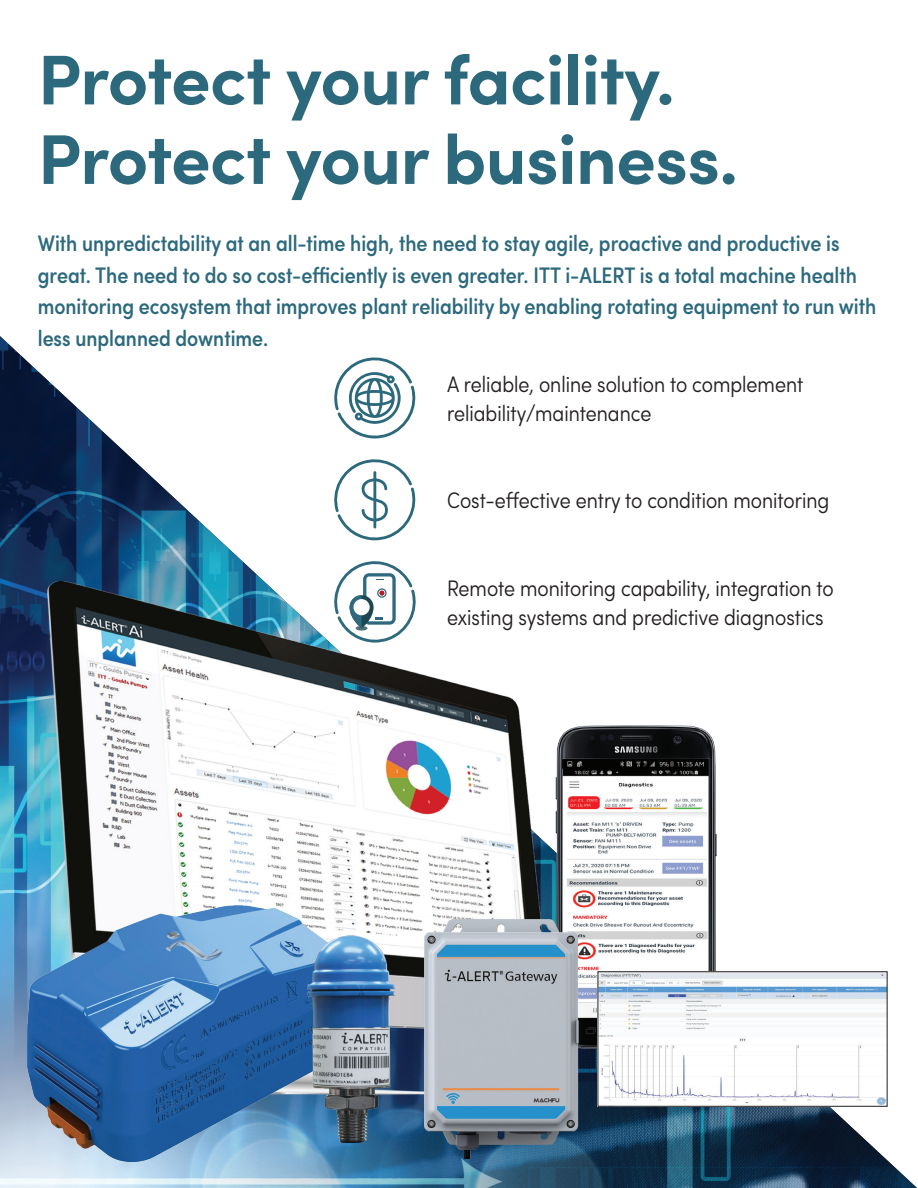
<style>
.page{position:relative;width:918px;height:1188px;background:#fff}
.page>*{position:absolute;margin:0;border:0;box-sizing:border-box;transform-origin:0 0}
.t1{font:700 70.5px/79.5px "Sofia Pro";letter-spacing:-.01em;color:#2c697d}
.t2{font:500 condensed 22.5px/31.5px "Sofia Pro";color:#2c697d}
.t3{font:300 condensed 22.5px/28.5px "Sofia Pro";color:#231f20}
</style>
<div class="page">
<img style="left:0;top:336px;width:917px;height:852px">
<svg style="left:330px;top:353px;width:90px;height:87px"></svg>
<svg style="left:330px;top:455px;width:90px;height:87px"></svg>
<img style="left:48px;top:582px;width:503px;height:516px">
<img style="left:27px;top:906px;width:312px;height:255px">
<svg style="left:334px;top:561px;width:82px;height:82px"></svg>
<img style="left:551px;top:724px;width:168px;height:324px">
<img style="left:600px;top:974px;width:285px;height:130px">
<img style="left:425px;top:919px;width:153px;height:240px">
<img style="left:307px;top:936px;width:88px;height:206px">
<h1 class="t1" style="left:38px;top:34px;width:702px">Protect your facility.<br>Protect your business.</h1>
<p class="t2" style="left:38px;top:227px;width:840px">With unpredictability at an all-time high, the need to stay agile, proactive and productive is great. The need to do so cost-efficiently is even greater. ITT i-ALERT is a total machine health monitoring ecosystem that improves plant reliability by enabling rotating equipment to run with less unplanned downtime.</p>
<p class="t3" style="left:447px;top:370px;width:358px">A reliable, online solution to complement reliability/maintenance</p>
<p class="t3" style="left:447px;top:486px;width:384px">Cost-effective entry to condition monitoring</p>
<p class="t3" style="left:447px;top:574px;width:388px">Remote monitoring capability, integration to existing systems and predictive diagnostics</p>
</div>
